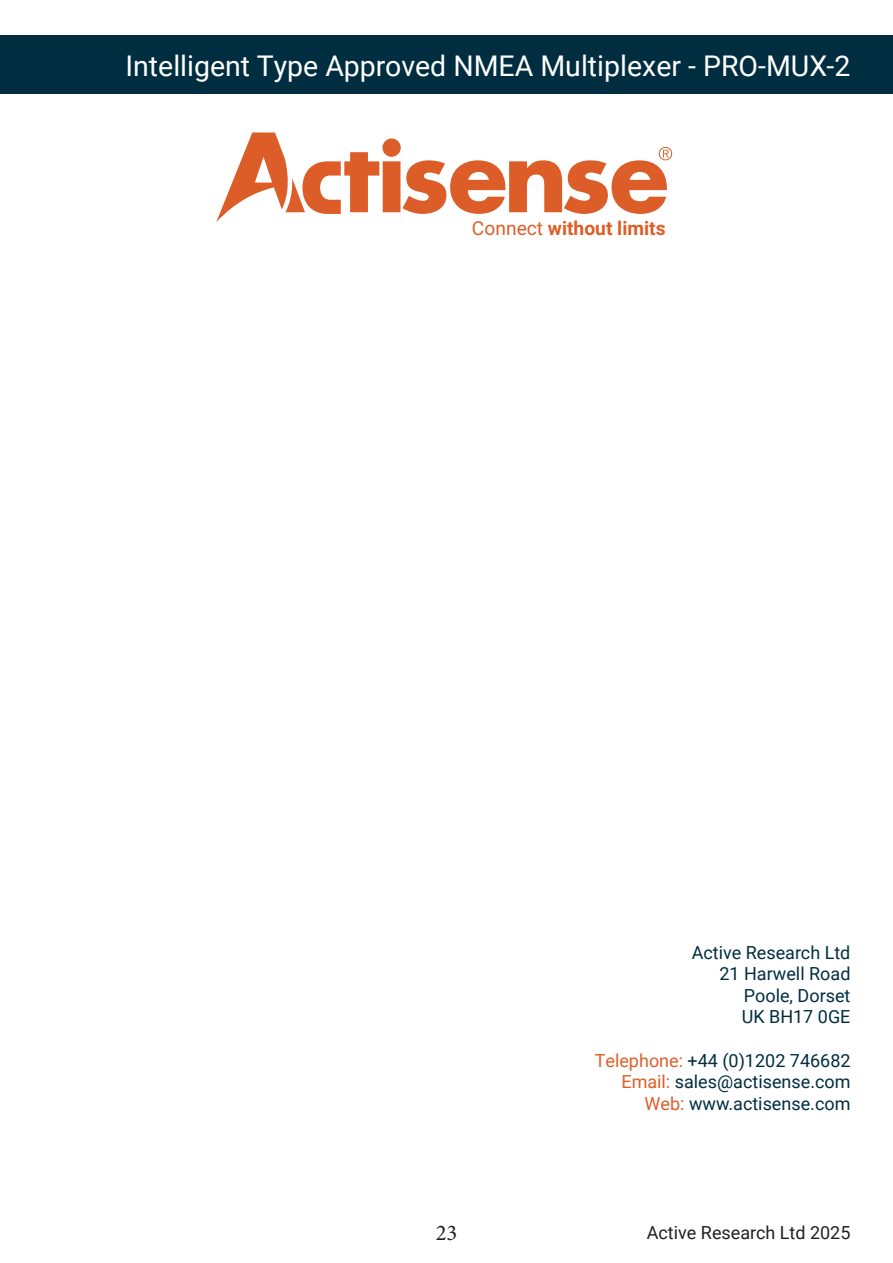
<style>
.page{position:relative;width:893px;height:1263px;background:#fff}
.page>*{position:absolute;margin:0;border:0;box-sizing:border-box;transform-origin:0 0}
.Front_Page_-_Issue{font:28.5px "Roboto";color:#fff}
.t1{font:22.5px "Minion Pro";color:#231f20}
.t2{font:700 19.2px "Roboto";color:#dd5e27}
.t3{font:18px "Roboto";color:#002e40}
.t4{font:18px "Roboto";color:#231f20}
.s1{font-weight:400}
.s2{color:#dd5e27}
</style>
<div class="page">
<svg style="left:216px;top:132px;width:456px;height:90px"></svg>
<div style="left:382px;top:138px;width:19px;height:19px;background:#dc5d27;border-radius:50%"></div>
<div style="left:0;top:35px;width:893px;height:59px;background:#002e40"></div>
<p class="Front_Page_-_Issue" style="left:125px;top:46px;width:726px">Intelligent Type Approved NMEA Multiplexer - PRO-MUX-2</p>
<p class="t2" style="left:472px;top:215px;width:195px"><span class="s1">Connect</span> without limits</p>
<p class="t3" style="left:692px;top:940px;width:160px">Active Research Ltd</p>
<p class="t3" style="left:719px;top:961px;width:133px">21 Harwell Road</p>
<p class="t3" style="left:744px;top:983px;width:108px">Poole, Dorset</p>
<p class="t3" style="left:742px;top:1004px;width:110px">UK BH17 0GE</p>
<p class="t3" style="left:595px;top:1048px;width:257px"><span class="s2">Telephone:</span> +44 (0)1202 746682</p>
<p class="t3" style="left:621px;top:1069px;width:231px"><span class="s2">Email:</span> sales@actisense.com</p>
<p class="t3" style="left:645px;top:1091px;width:207px"><span class="s2">Web:</span> www.actisense.com</p>
<p class="t1" style="left:436px;top:1218px;width:23px">23</p>
<p class="t4" style="left:647px;top:1220px;width:205px">Active Research Ltd 2025</p>
</div>
